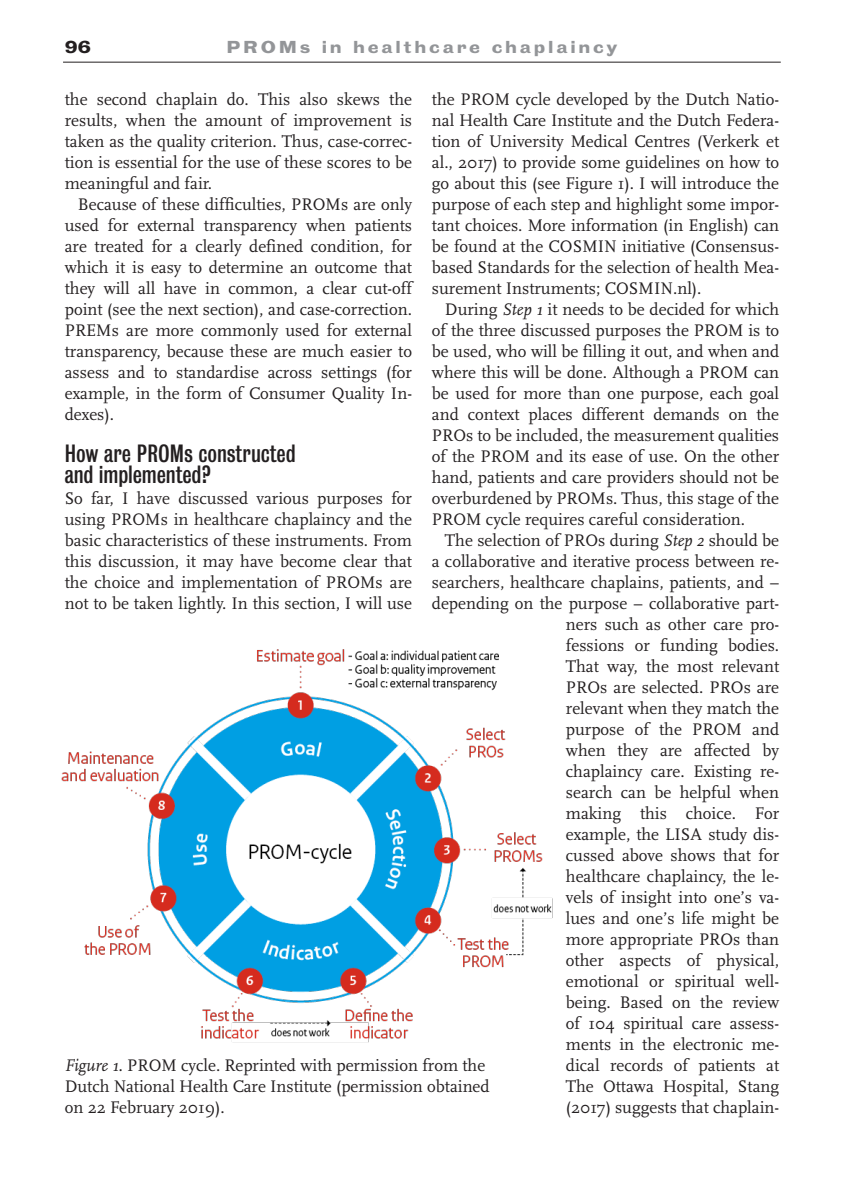
<style>
.page{position:relative;width:844px;height:1191px;background:#fff}
.page>*{position:absolute;margin:0;border:0;box-sizing:border-box;transform-origin:0 0}
.t1{font:22.75px/21px "Bureau Grotesque Three Three";letter-spacing:.02em;color:#231f20}
.t2{font:17.5px/21px "Scala";color:#231f20;text-align:justify}
.t3{font:15.75px "Bureau Grotesque Seven Nine";letter-spacing:.18em;color:#939598}
.t4{font:15.75px "Bureau Grotesque Seven Nine";color:#231f20}
.s1{font-style:italic}
</style>
<div class="page">
<hr style="left:63px;top:62px;width:717px;height:1px;background:#231f20">
<img style="left:61px;top:649px;width:492px;height:394px">
<p class="t4" style="left:65px;top:38px;width:28px">96</p>
<p class="t3" style="left:226px;top:38px;width:392px">PROMs in healthcare chaplaincy</p>
<p class="t2" style="left:432px;top:88px;width:348px">the PROM cycle developed by the Dutch Natio&shy;nal Health Care Institute and the Dutch Federa&shy;tion of University Medical Centres (Verkerk et al., 2017) to provide some guidelines on how to go about this (see Figure 1). I will introduce the purpose of each step and highlight some impor&shy;tant choices. More information (in English) can be found at the COSMIN initiative (Consensus&shy;based Standards for the selection of health Mea&shy;surement Instruments; COSMIN.nl).</p>
<p class="t2" style="left:432px;top:298px;width:348px;text-indent:13px">During <span class="s1">Step 1</span> it needs to be decided for which of the three discussed purposes the PROM is to be used, who will be filling it out, and when and where this will be done. Although a PROM can be used for more than one purpose, each goal and context places different demands on the PROs to be included, the measurement qualities of the PROM and its ease of use. On the other hand, patients and care providers should not be overburdened by PROMs. Thus, this stage of the PROM cycle requires careful consideration.</p>
<p class="t2" style="left:432px;top:529px;width:348px;text-align:right">The selection of PROs during <span class="s1">Step 2</span> should be<br>a collaborative and iterative process between re&shy;searchers, healthcare chaplains, patients, and – depending on the purpose – collaborative part&shy;ners such as other care pro-<br>fessions or funding bodies.<br>That way, the most relevant<br>PROs are selected. PROs are<br>relevant when they match the<br>purpose of the PROM and<br>when they are affected by<br>chaplaincy care. Existing re-<br>search can be helpful when<br>making this choice. For<br>example, the LISA study dis-<br>cussed above shows that for<br>healthcare chaplaincy, the le-<br>vels of insight into one’s va-<br>lues and one’s life might be<br>more appropriate PROs than<br>other aspects of physical,<br>emotional or spiritual well-<br>being. Based on the review<br>of 104 spiritual care assess-<br>ments in the electronic me-<br>dical records of patients at<br>The Ottawa Hospital, Stang<br>(2017) suggests that chaplain-</p>
<p class="t2" style="left:65px;top:88px;width:348px">the second chaplain do. This also skews the results, when the amount of improvement is taken as the quality criterion. Thus, case-correc&shy;tion is essential for the use of these scores to be meaningful and fair.</p>
<p class="t2" style="left:65px;top:193px;width:348px;text-indent:13px">Because of these difficulties, PROMs are only used for external transparency when patients are treated for a clearly defined condition, for which it is easy to determine an outcome that they will all have in common, a clear cut-off point (see the next section), and case-correction.<br>PREMs are more commonly used for external transparency, because these are much easier to assess and to standardise across settings (for example, in the form of Consumer Quality In&shy;dexes).</p>
<h1 class="t1" style="left:65px;top:444px;width:232px">How are PROMs constructed and implemented?</h1>
<p class="t2" style="left:65px;top:487px;width:348px">So far, I have discussed various purposes for using PROMs in healthcare chaplaincy and the basic characteristics of these instruments. From this discussion, it may have become clear that the choice and implementation of PROMs are not to be taken lightly. In this section, I will use</p>
<p class="t2" style="left:65px;top:1054px;width:426px;text-align:left"><span class="s1">Figure 1.</span> PROM cycle. Reprinted with permission from the<br>Dutch National Health Care Institute (permission obtained on 22 February 2019).</p>
</div>
